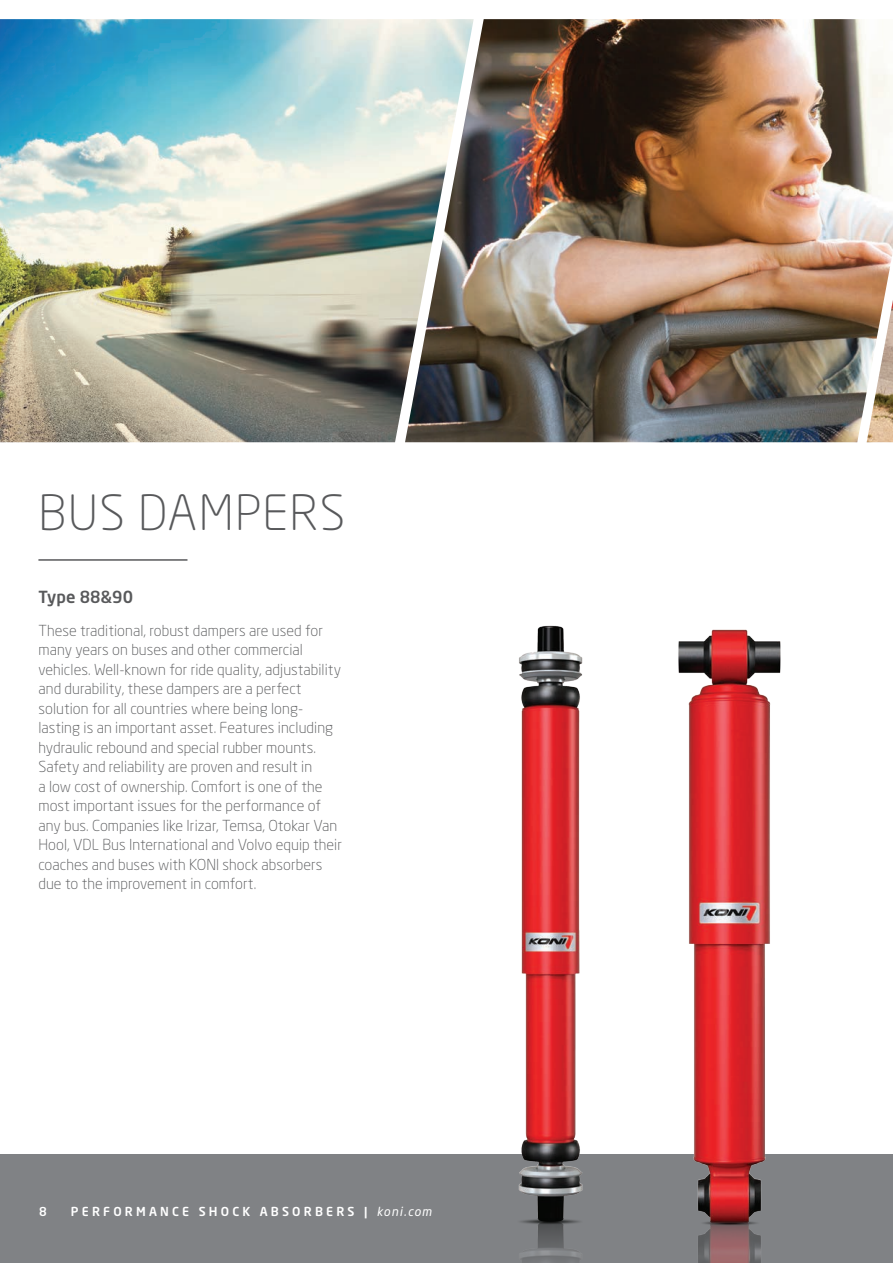
<style>
.page{position:relative;width:893px;height:1263px;background:#fff}
.page>*{position:absolute;margin:0;border:0;box-sizing:border-box;transform-origin:0 0}
.t1{font:300 48px "Neo Sans W1 G";letter-spacing:.03em;color:#58595b}
.t2{font:500 16.5px "Neo Sans W1 G";color:#58595b}
.t3{font:300 15px/19.5px "Neo Sans W1 G";letter-spacing:.005em;color:#58595b}
.t4{font:500 12.3px "Neo Sans W1 G";letter-spacing:.26em;color:#fff}
.t5{font:500 12.15px "Neo Sans W1 G";color:#fff}
.s1{font-weight:400;font-style:italic}
</style>
<div class="page">
<div style="left:0;top:1154px;width:893px;height:109px;background:#808285"></div>
<hr style="left:38px;top:559px;width:149px;height:2px;background:#58595b">
<img style="left:474px;top:19px;width:419px;height:423px">
<img style="left:867px;top:300px;width:26px;height:142px">
<img style="left:0;top:19px;width:474px;height:423px">
<img style="left:518px;top:625px;width:65px;height:638px">
<img style="left:678px;top:629px;width:103px;height:634px">
<h1 class="t1" style="left:38px;top:483px;width:308px">BUS DAMPERS</h1>
<p class="t2" style="left:38px;top:586px;width:96px">Type 88&amp;90</p>
<p class="t3" style="left:38px;top:620px;width:305px">These traditional, robust dampers are used for many years on buses and other commercial vehicles. Well-known for ride quality, adjustability and durability, these dampers are a perfect solution for all countries where being long&shy;lasting is an important asset. Features including hydraulic rebound and special rubber mounts.<br>Safety and reliability are proven and result in<br>a low cost of ownership. Comfort is one of the most important issues for the performance of any bus. Companies like Irizar, Temsa, Otokar Van Hool, VDL Bus International and Volvo equip their coaches and buses with KONl shock absorbers due to the improvement in comfort.</p>
<p class="t5" style="left:39px;top:1204px;width:9px">8</p>
<p class="t4" style="left:71px;top:1204px;width:362px">PERFORMANCE SHOCK ABSORBERS | <span class="s1">koni.com</span></p>
</div>
